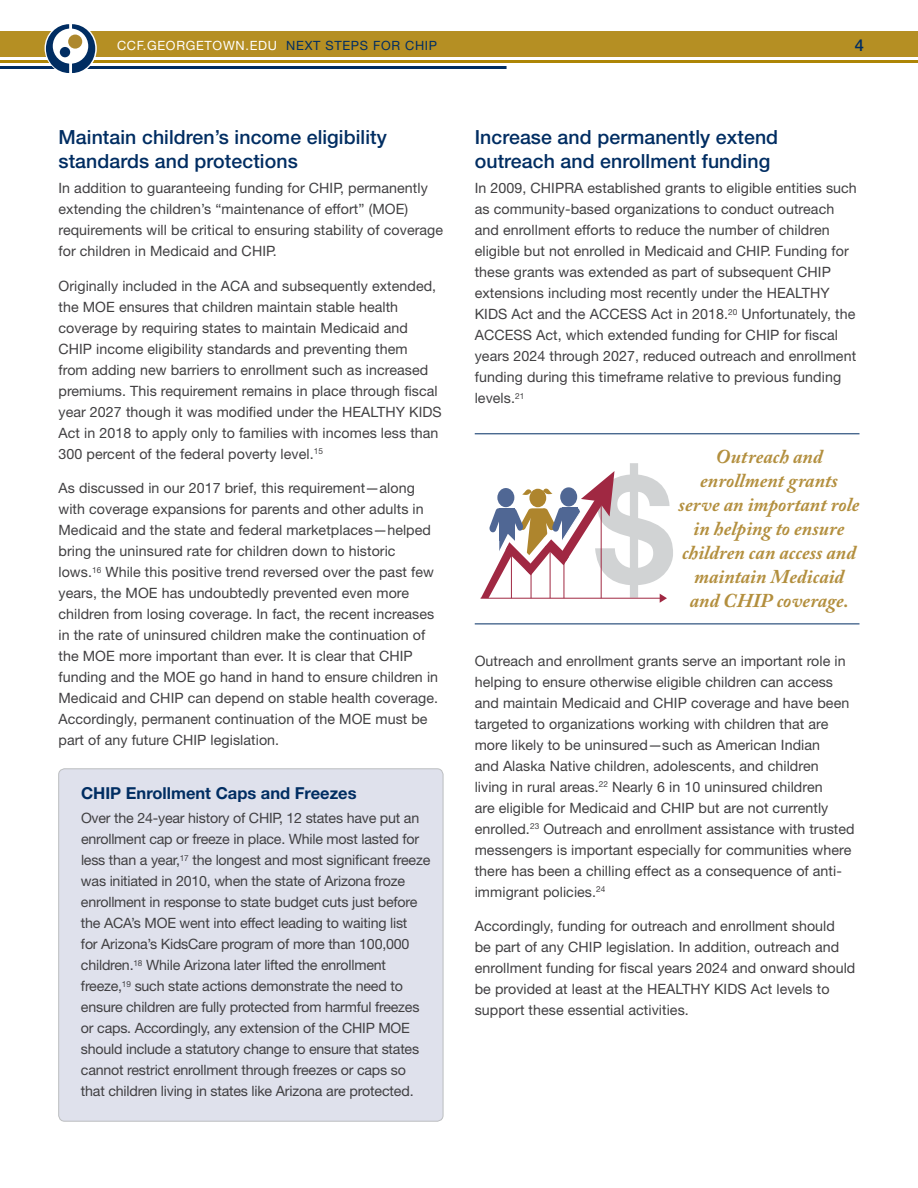
<style>
.page{position:relative;width:918px;height:1188px;background:#fff}
.page>*{position:absolute;margin:0;border:0;box-sizing:border-box;transform-origin:0 0}
.t1{font:italic 700 19.5px/24px "Adobe Caslon Pro";letter-spacing:.005em;color:#b38f3e;text-align:center}
.t2{font:500 19.5px/23.4px "Helvetica Neue LT Std";letter-spacing:.005em;color:#002d62}
.t3{font:700 16.5px "Helvetica Neue LT Std";color:#002d62}
.t4{font:500 16.5px "Helvetica Neue LT Std";color:#002d62}
.t5{font:14.25px/21px "Helvetica Neue LT Std";letter-spacing:.005em;color:#414042}
.t6{font:14.25px/21px "Helvetica Neue LT Std";letter-spacing:-.015em;color:#414042}
.t7{font:12.75px "Helvetica Neue LT Std";letter-spacing:.055em;color:#fff}
.t8{font:12.75px "Helvetica Neue LT Std";color:#002d62}
.s1{color:#002d62}
</style>
<div class="page">
<div style="left:59px;top:769px;width:384px;height:352px;background:#dfe1ec;border-radius:6px"></div>
<div style="left:58px;top:769px;width:385px;height:352px;border:1px solid #bcbec0;border-radius:6px"></div>
<svg style="left:480px;top:463px;width:193px;height:140px"></svg>
<hr style="left:0;top:66px;width:507px;height:3px;background:#002d62">
<div style="left:0;top:31px;width:918px;height:26px;background:#b58f23"></div>
<hr style="left:0;top:60px;width:918px;height:3px;background:#ad8505">
<svg style="left:45px;top:22px;width:52px;height:53px"></svg>
<svg style="left:46px;top:24px;width:49px;height:49px"></svg>
<div style="left:53px;top:29px;width:35px;height:35px;background:#fff;border-radius:50%"></div>
<div style="left:68px;top:35px;width:14px;height:14px;background:#ad882e;border-radius:50%"></div>
<div style="left:60px;top:47px;width:10px;height:10px;background:#002d62;border-radius:50%"></div>
<hr style="left:475px;top:434px;width:385px;height:1px;background:#002d62">
<hr style="left:475px;top:624px;width:385px;height:1px;background:#002d62">
<p class="t7" style="left:117px;top:37px;width:266px">CCF.GEORGETOWN.EDU <span class="s1">next steps for</span></p>
<p class="t8" style="left:405px;top:37px;width:32px">CHIP</p>
<p class="t4" style="left:855px;top:35px;width:11px">4</p>
<h1 class="t2" style="left:58px;top:126px;width:330px">Maintain children’s income eligibility standards and protections</h1>
<p class="t5" style="left:58px;top:178px;width:386px">In addition to guaranteeing funding for CHIP, permanently extending the children’s “maintenance of effort” (MOE) requirements will be critical to ensuring stability of coverage for children in Medicaid and CHIP.</p>
<p class="t5" style="left:58px;top:275px;width:385px">Originally included in the ACA and subsequently extended, the MOE ensures that children maintain stable health coverage by requiring states to maintain Medicaid and CHIP income eligibility standards and preventing them<br>from adding new barriers to enrollment such as increased premiums. This requirement remains in place through fiscal year 2027 though it was modified under the HEALTHY KIDS Act in 2018 to apply only to families with incomes less than 300 percent of the federal poverty level.<sup>15</sup></p>
<p class="t5" style="left:58px;top:478px;width:381px">As discussed in our 2017 brief, this requirement—along with coverage expansions for parents and other adults in Medicaid and the state and federal marketplaces—helped bring the uninsured rate for children down to historic lows.<sup>16</sup> While this positive trend reversed over the past few years, the MOE has undoubtedly prevented even more children from losing coverage. In fact, the recent increases in the rate of uninsured children make the continuation of the MOE more important than ever. It is clear that CHIP funding and the MOE go hand in hand to ensure children in Medicaid and CHIP can depend on stable health coverage.<br>Accordingly, permanent continuation of the MOE must be part of any future CHIP legislation.</p>
<p class="t3" style="left:81px;top:783px;width:277px">CHIP Enrollment Caps and Freezes</p>
<p class="t6" style="left:81px;top:808px;width:351px">Over the 24-year history of CHIP, 12 states have put an enrollment cap or freeze in place. While most lasted for less than a year,<sup>17</sup> the longest and most significant freeze was initiated in 2010, when the state of Arizona froze enrollment in response to state budget cuts just before the ACA’s MOE went into effect leading to waiting list<br>for Arizona’s KidsCare program of more than 100,000 children.<sup>18</sup> While Arizona later lifted the enrollment freeze,<sup>19</sup> such state actions demonstrate the need to ensure children are fully protected from harmful freezes or caps. Accordingly, any extension of the CHIP MOE should include a statutory change to ensure that states cannot restrict enrollment through freezes or caps so that children living in states like Arizona are protected.</p>
<h1 class="t2" style="left:475px;top:126px;width:305px">Increase and permanently extend outreach and enrollment funding</h1>
<p class="t5" style="left:475px;top:178px;width:384px">In 2009, CHIPRA established grants to eligible entities such as community-based organizations to conduct outreach and enrollment efforts to reduce the number of children eligible but not enrolled in Medicaid and CHIP. Funding for these grants was extended as part of subsequent CHIP extensions including most recently under the HEALTHY KIDS Act and the ACCESS Act in 2018.<sup>20</sup> Unfortunately, the ACCESS Act, which extended funding for CHIP for fiscal years 2024 through 2027, reduced outreach and enrollment funding during this timeframe relative to previous funding levels.<sup>21</sup></p>
<h1 class="t1" style="left:679px;top:445px;width:182px">Outreach and enrollment grants serve an important role in helping to ensure children can access and maintain Medicaid and CHIP coverage.</h1>
<p class="t5" style="left:475px;top:650px;width:381px">Outreach and enrollment grants serve an important role in helping to ensure otherwise eligible children can access and maintain Medicaid and CHIP coverage and have been targeted to organizations working with children that are more likely to be uninsured—such as American Indian<br>and Alaska Native children, adolescents, and children living in rural areas.<sup>22</sup> Nearly 6 in 10 uninsured children<br>are eligible for Medicaid and CHIP but are not currently enrolled.<sup>23</sup> Outreach and enrollment assistance with trusted messengers is important especially for communities where there has been a chilling effect as a consequence of anti&shy;immigrant policies.<sup>24</sup></p>
<p class="t5" style="left:475px;top:915px;width:382px">Accordingly, funding for outreach and enrollment should<br>be part of any CHIP legislation. In addition, outreach and enrollment funding for fiscal years 2024 and onward should be provided at least at the HEALTHY KIDS Act levels to support these essential activities.</p>
</div>
